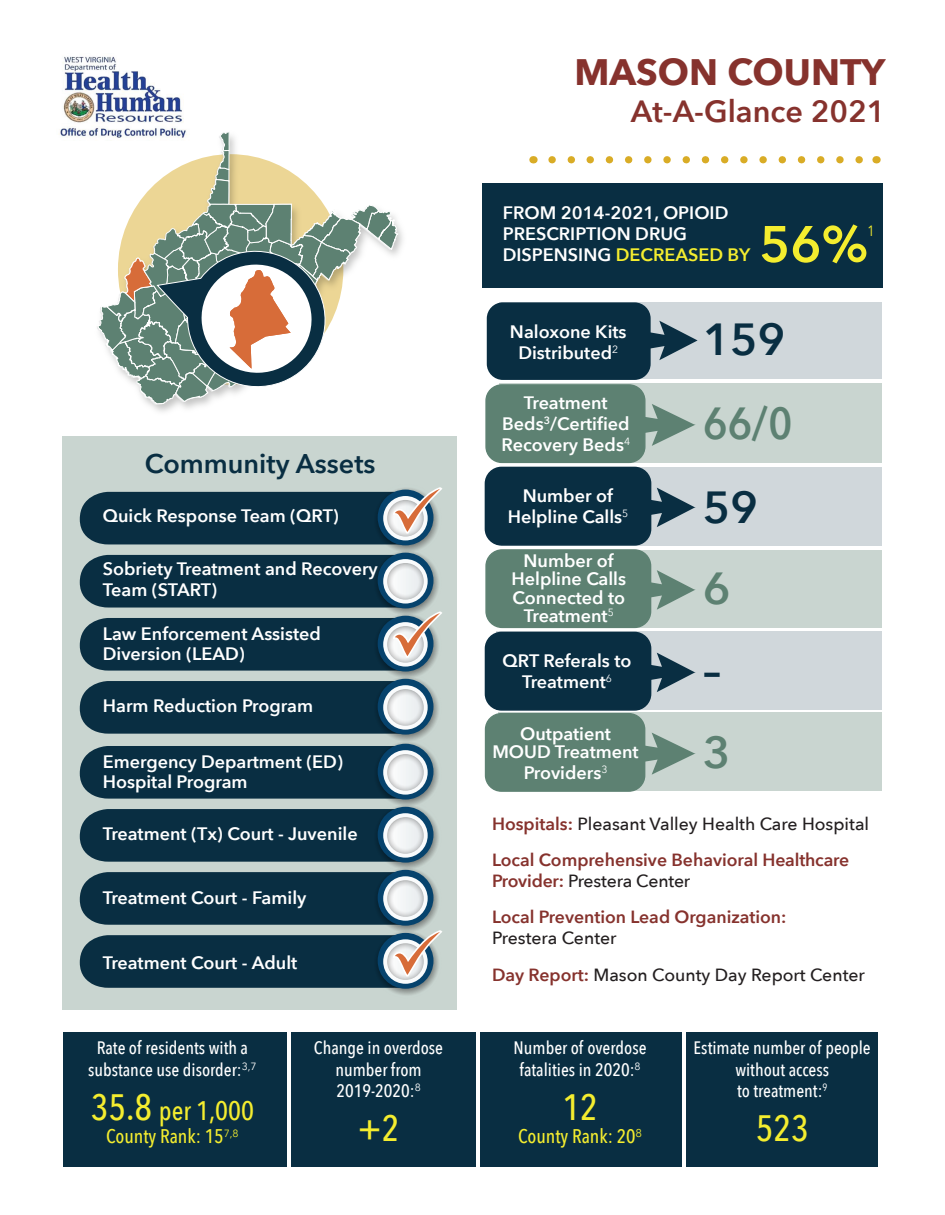
<style>
.page{position:relative;width:945px;height:1215px;background:#fff}
.page>*{position:absolute;margin:0;border:0;box-sizing:border-box;transform-origin:0 0}
.t1{font:600 50.55px "Avenir Next";color:#f4ed2f}
.t2{font:600 44.85px "Avenir Next";color:#092e42}
.t3{font:600 44.85px "Avenir Next";color:#5d8172;scale:.9 1}
.t4{font:600 44.85px "Avenir Next";color:#5d8172}
.t5{font:700 36.75px "Avenir Next";color:#86322d}
.t6{font:500 36.6px "Avenir Next Condensed";color:#f4ed2f}
.t7{font:600 30.6px "Avenir Next";color:#86322d}
.t8{font:600 27px "Avenir Next";color:#092e42}
.t9{font:500 26.85px "Avenir Next Condensed";color:#f4ed2f}
.t10{font:500 19.8px "Avenir Next Condensed";color:#f4ed2f}
.t11{font:600 18px/21px "Avenir Next";color:#fff;text-align:center}
.t12{font:500 18px/21.6px "Avenir Next Condensed";color:#fff;text-align:center}
.t13{font:600 17.7px/36.2px "Avenir Next";color:#86322d}
.t14{font:500 17.7px/36.2px "Avenir Next";color:#231f20}
.t15{font:14.85px "Avenir Next";color:#f4ed2f;scale:.9 1}
.s1{font-size:36.6px}
.s2{color:#f4ed2f}
.s3{font-weight:500;color:#231f20}
.s4{font-weight:600;color:#86322d}
.s5{font-size:19.5px}
</style>
<div class="page">
<svg style="left:97px;top:132px;width:301px;height:272px"></svg>
<div style="left:63px;top:1032px;width:815px;height:134px;background:#092e42"></div>
<div style="left:482px;top:184px;width:401px;height:104px;background:#092e42"></div>
<div style="left:62px;top:436px;width:395px;height:574px;background:#c9d5d0"></div>
<svg style="left:371px;top:484px;width:71px;height:71px"></svg>
<svg style="left:371px;top:547px;width:71px;height:71px"></svg>
<svg style="left:371px;top:610px;width:71px;height:71px"></svg>
<div style="left:80px;top:681px;width:303px;height:53px;background:#092e42"></div>
<svg style="left:371px;top:673px;width:71px;height:71px"></svg>
<div style="left:378px;top:679px;width:55px;height:56px;background:#06436d;border-radius:50%"></div>
<svg style="left:383px;top:685px;width:45px;height:45px"></svg>
<svg style="left:387px;top:689px;width:37px;height:37px"></svg>
<svg style="left:80px;top:486px;width:362px;height:58px;background:#355362"></svg>
<div style="left:80px;top:746px;width:303px;height:53px;background:#092e42"></div>
<svg style="left:371px;top:738px;width:71px;height:71px"></svg>
<div style="left:378px;top:744px;width:55px;height:56px;background:#06436d;border-radius:50%"></div>
<svg style="left:383px;top:750px;width:45px;height:45px"></svg>
<svg style="left:387px;top:754px;width:37px;height:37px"></svg>
<div style="left:80px;top:809px;width:303px;height:53px;background:#092e42"></div>
<svg style="left:371px;top:801px;width:71px;height:71px"></svg>
<div style="left:378px;top:807px;width:55px;height:56px;background:#06436d;border-radius:50%"></div>
<svg style="left:383px;top:813px;width:45px;height:45px"></svg>
<svg style="left:387px;top:817px;width:37px;height:37px"></svg>
<svg style="left:371px;top:864px;width:71px;height:71px"></svg>
<svg style="left:371px;top:927px;width:71px;height:71px"></svg>
<svg style="left:80px;top:872px;width:362px;height:116px;background:#335262"></svg>
<img style="left:59px;top:56px;width:132px;height:85px">
<div style="left:500px;top:384px;width:382px;height:79px;background:#c9d5d0"></div>
<div style="left:499px;top:302px;width:383px;height:77px;background:#d0d7db"></div>
<svg style="left:651px;top:321px;width:47px;height:39px"></svg>
<div style="left:487px;top:302px;width:164px;height:78px;background:#092e42;border-radius:16px"></div>
<svg style="left:646px;top:404px;width:49px;height:42px"></svg>
<div style="left:486px;top:385px;width:159px;height:77px;background:#5d8172;border-radius:16px"></div>
<div style="left:485px;top:384px;width:161px;height:79px;border:1px solid #5d8172;border-radius:16px"></div>
<div style="left:500px;top:550px;width:382px;height:77px;background:#c9d5d0"></div>
<svg style="left:651px;top:570px;width:44px;height:40px"></svg>
<div style="left:486px;top:550px;width:165px;height:77px;background:#5d8172;border-radius:16px"></div>
<div style="left:485px;top:549px;width:166px;height:79px;border:1px solid #5d8172;border-radius:16px"></div>
<div style="left:496px;top:631px;width:386px;height:79px;background:#d0d7db"></div>
<svg style="left:651px;top:653px;width:44px;height:39px"></svg>
<div style="left:485px;top:632px;width:166px;height:78px;background:#092e42;border-radius:16px"></div>
<div style="left:485px;top:632px;width:166px;height:79px;border:1px solid #092e42;border-radius:16px"></div>
<div style="left:498px;top:713px;width:384px;height:78px;background:#c9d5d0"></div>
<svg style="left:645px;top:733px;width:50px;height:42px"></svg>
<div style="left:485px;top:714px;width:160px;height:77px;background:#5d8172;border-radius:16px"></div>
<div style="left:485px;top:713px;width:160px;height:79px;border:1px solid #5d8172;border-radius:16px"></div>
<div style="left:502px;top:467px;width:380px;height:78px;background:#d0d7db"></div>
<svg style="left:651px;top:488px;width:44px;height:39px"></svg>
<div style="left:485px;top:467px;width:166px;height:78px;background:#092e42;border-radius:16px"></div>
<div style="left:485px;top:467px;width:166px;height:79px;border:1px solid #092e42;border-radius:16px"></div>
<hr style="left:476px;top:1027px;width:3px;height:161px;background:#fff">
<hr style="left:683px;top:1020px;width:3px;height:161px;background:#fff">
<svg style="left:552px;top:156px;width:23px;height:7px"></svg>
<svg style="left:590px;top:156px;width:273px;height:7px"></svg>
<hr style="left:287px;top:1022px;width:3px;height:161px;background:#fff">
<svg style="left:80px;top:555px;width:362px;height:116px;background:#345262"></svg>
<h3 class="t8" style="left:145px;top:440px;width:232px">Community Assets</h3>
<p class="t11" style="left:103px;top:505px;width:238px">Quick Response Team (QRT)</p>
<p class="t11" style="left:103px;top:558px;width:277px;line-height:20.5px;text-align:left">Sobriety Treatment and Recovery<br>Team (START)</p>
<p class="t11" style="left:103px;top:623px;width:220px;line-height:20.5px;text-align:left">Law Enforcement Assisted<br>Diversion (LEAD)</p>
<p class="t11" style="left:103px;top:695px;width:212px">Harm Reduction Program</p>
<p class="t11" style="left:103px;top:751px;width:242px;line-height:20.5px;text-align:left">Emergency Department (ED)<br>Hospital Program</p>
<p class="t11" style="left:103px;top:823px;width:256px">Treatment (Tx) Court - Juvenile</p>
<p class="t11" style="left:103px;top:887px;width:205px">Treatment Court - Family</p>
<p class="t11" style="left:103px;top:952px;width:196px">Treatment Court - Adult</p>
<p class="t12" style="left:88px;top:1037px;width:170px">Rate of residents with a substance use disorder:<sup>3,7</sup></p>
<h3 class="t9" style="left:91px;top:1094px;width:165px"><span class="s1">35.8</span> per 1,000</h3>
<p class="t10" style="left:106px;top:1125px;width:134px">County Rank: 15<sup>7,8</sup></p>
<p class="t12" style="left:314px;top:1037px;width:131px">Change in overdose number from<br>2019-2020:<sup>8</sup></p>
<h3 class="t6" style="left:358px;top:1106px;width:44px">+2</h3>
<h3 class="t5" style="left:574px;top:41px;width:313px">MASON COUNTY</h3>
<h3 class="t7" style="left:631px;top:85px;width:256px">At-A-Glance 2021</h3>
<p class="t11" style="left:503px;top:202px;width:249px;text-align:left">FROM 2014-2021, OPIOID<br>PRESCRIPTION DRUG<br>DISPENSING <span class="s2">DECREASED BY</span></p>
<h1 class="t1" style="left:760px;top:201px;width:110px">56%</h1>
<p class="t15" style="left:867px;top:218px;width:10px">1</p>
<p class="t11" style="left:510px;top:321px;width:118px">Naloxone Kits<br>Distributed<sup>2</sup></p>
<h2 class="t2" style="left:703px;top:301px;width:84px">159</h2>
<p class="t11" style="left:502px;top:392px;width:130px">Treatment<br>Beds<sup>3</sup>/Certified<br>Recovery Beds<sup>4</sup></p>
<h2 class="t3" style="left:703px;top:385px;width:101px">66/0</h2>
<p class="t11" style="left:508px;top:485px;width:122px">Number of<br>Helpline Calls<sup>5</sup></p>
<h2 class="t2" style="left:703px;top:469px;width:56px">59</h2>
<p class="t11" style="left:512px;top:552px;width:116px;line-height:18px">Number of<br>Helpline Calls<br>Connected to<br>Treatment<sup>5</sup></p>
<p class="t11" style="left:503px;top:649px;width:130px">QRT Referals to<br>Treatment<sup>6</sup></p>
<p class="t11" style="left:492px;top:724px;width:148px;line-height:18px">Outpatient<br>MOUD Treatment</p>
<p class="t11" style="left:524px;top:762px;width:85px">Providers<sup>3</sup></p>
<h2 class="t4" style="left:703px;top:550px;width:29px">6</h2>
<h2 class="t2" style="left:703px;top:632px;width:19px">–</h2>
<h2 class="t4" style="left:703px;top:714px;width:29px">3</h2>
<p class="t13" style="left:492px;top:805px;width:379px">Hospitals: <span class="s3">Pleasant Valley Health Care Hospital<br></span>Local Comprehensive Behavioral Healthcare</p>
<p class="t13" style="left:492px;top:862px;width:296px">Provider: <span class="s3">Prestera Center<br></span>Local Prevention Lead Organization:</p>
<p class="t14" style="left:492px;top:920px;width:374px">Prestera Center<br><span class="s4">Day Report:</span> Mason County Day Report Center</p>
<p class="t12" style="left:514px;top:1037px;width:135px">Number of overdose fatalities in 2020:<sup>8</sup></p>
<h3 class="t6" style="left:562px;top:1085px;width:37px">12</h3>
<p class="t10" style="left:518px;top:1125px;width:126px">County Rank: <span class="s5">20</span><sup>8</sup></p>
<p class="t12" style="left:694px;top:1037px;width:179px">Estimate number of people without access<br>to treatment:<sup>9</sup></p>
<h3 class="t6" style="left:756px;top:1106px;width:54px">523</h3>
</div>
